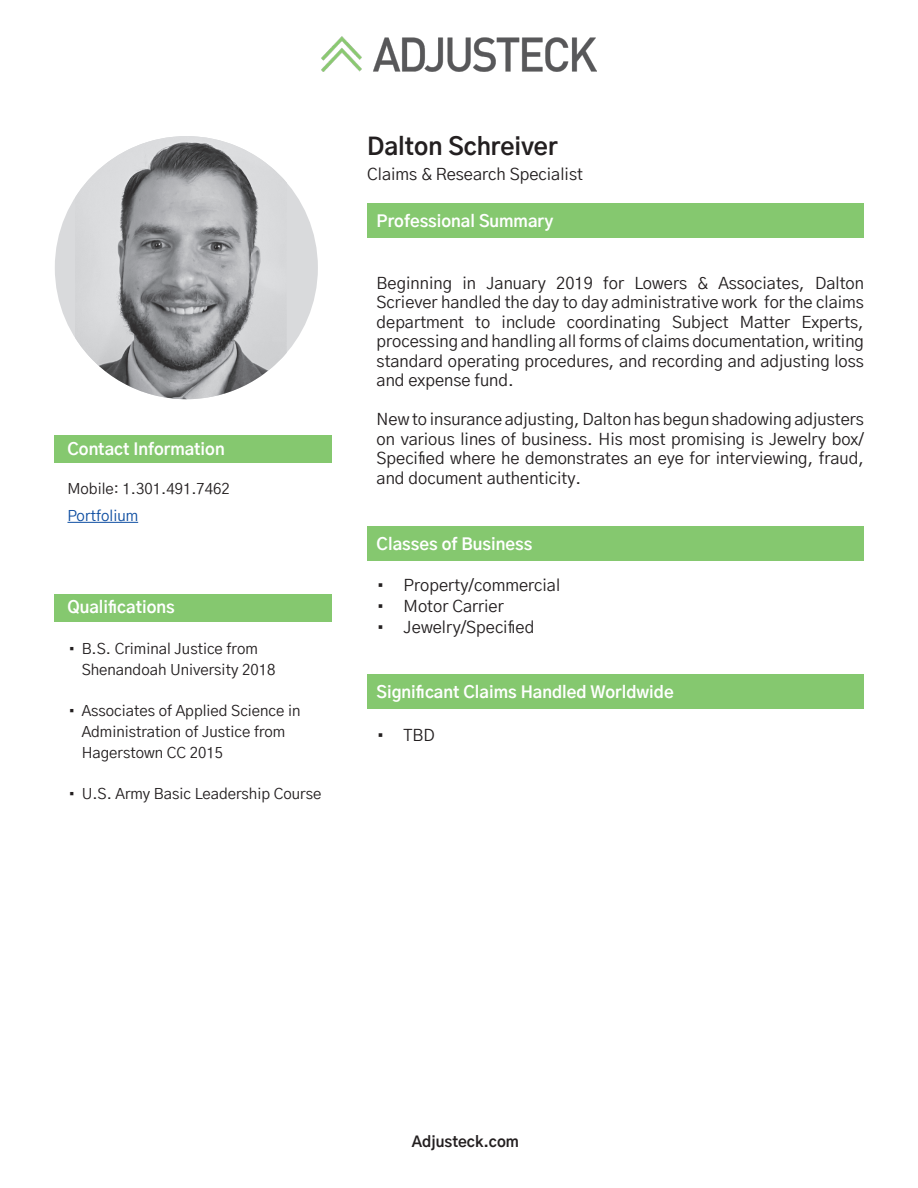
<style>
.page{position:relative;width:918px;height:1188px;background:#fff}
.page>*{position:absolute;margin:0;border:0;box-sizing:border-box;transform-origin:0 0}
.t1{font:700 24px "Gothic A1";color:#231f20}
.t2{font:16.5px/19.5px "Gothic A1";color:#231f20;text-align:justify}
.t3{font:700 16.5px "Gothic A1";color:#fff}
.t4{font:15px/21px "Gothic A1";color:#231f20}
.t5{font:700 15px "Gothic A1";color:#231f20}
.t6{font:15px "Gothic A1";color:#0d4da1}
</style>
<div class="page">
<div style="left:54px;top:594px;width:278px;height:27px;background:#85c86f"></div>
<div style="left:367px;top:203px;width:497px;height:35px;background:#85c86f"></div>
<div style="left:54px;top:436px;width:278px;height:27px;background:#85c86f"></div>
<hr style="left:68px;top:522px;width:70px;height:1px;background:#0d4da1">
<div style="left:55px;top:136px;width:263px;height:263px;background:#d9dadc;border-radius:50%"></div>
<img style="left:75px;top:136px;width:211px;height:263px">
<div style="left:367px;top:526px;width:497px;height:34px;background:#85c86f"></div>
<div style="left:367px;top:674px;width:497px;height:35px;background:#85c86f"></div>
<img style="left:321px;top:37px;width:276px;height:34px">
<p class="t3" style="left:67px;top:436px;width:159px">Contact Information</p>
<p class="t4" style="left:68px;top:477px;width:164px">Mobile: 1.301.491.7462</p>
<p class="t6" style="left:68px;top:504px;width:72px">Portfolium</p>
<p class="t3" style="left:68px;top:594px;width:109px">Qualifications</p>
<p class="t4" style="left:82px;top:637px;width:195px;text-indent:-14px">• B.S. Criminal Justice from<br>Shenandoah University 2018</p>
<p class="t4" style="left:82px;top:700px;width:220px;text-indent:-14px">• Associates of Applied Science in<br>Administration of Justice from<br>Hagerstown CC 2015</p>
<p class="t4" style="left:68px;top:783px;width:255px">• U.S. Army Basic Leadership Course</p>
<p class="t1" style="left:367px;top:127px;width:192px">Dalton Schreiver</p>
<p class="t2" style="left:367px;top:164px;width:217px">Claims &amp; Research Specialist</p>
<p class="t3" style="left:377px;top:208px;width:178px">Professional Summary</p>
<p class="t2" style="left:377px;top:273px;width:489px">Beginning in January 2019 for Lowers &amp; Associates, Dalton Scriever handled the day to day administrative work for the claims department to include coordinating Subject Matter Experts, processing and handling all forms of claims documentation, writing standard operating procedures, and recording and adjusting loss and expense fund.</p>
<p class="t2" style="left:377px;top:409px;width:489px">New to insurance adjusting, Dalton has begun shadowing adjusters on various lines of business. His most promising is Jewelry box/ Specified where he demonstrates an eye for interviewing, fraud, and document authenticity.</p>
<p class="t3" style="left:377px;top:531px;width:157px">Classes of Business</p>
<p class="t2" style="left:377px;top:575px;width:185px">• Property/commercial</p>
<p class="t2" style="left:377px;top:596px;width:129px">• Motor Carrier</p>
<p class="t2" style="left:377px;top:617px;width:159px">• Jewelry/Specified</p>
<p class="t3" style="left:377px;top:678px;width:299px">Significant Claims Handled Worldwide</p>
<p class="t2" style="left:377px;top:725px;width:60px">• TBD</p>
<p class="t5" style="left:412px;top:1130px;width:109px">Adjusteck.com</p>
</div>
